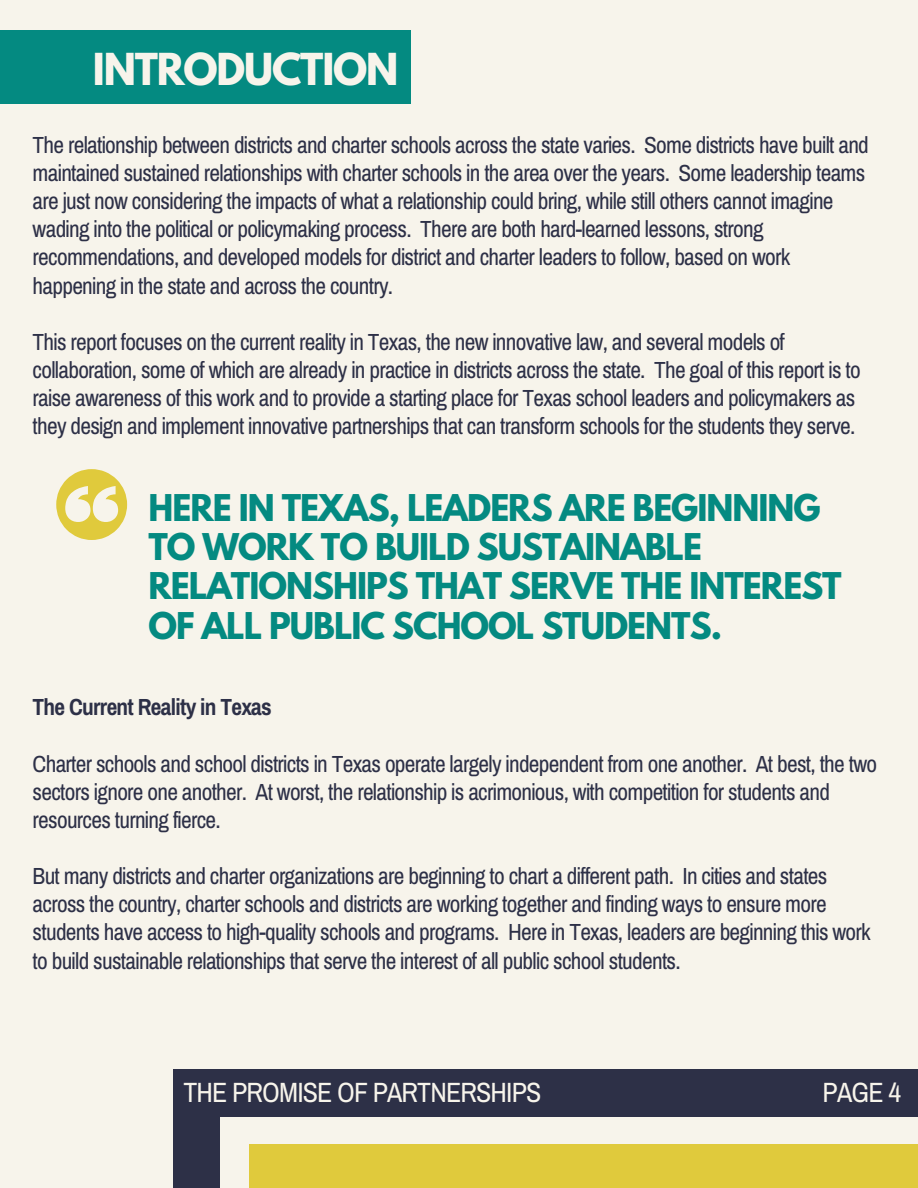
<style>
.page{position:relative;width:918px;height:1188px;background:#f7f4eb}
.page>*{position:absolute;margin:0;border:0;box-sizing:border-box;transform-origin:0 0}
.t1{font:700 39px "League Spartan";letter-spacing:-.03em;color:#f7f4eb}
.t2{font:700 32.7px/39.3px "League Spartan";letter-spacing:-.03em;color:#048a81}
.t3{font:27.9px "Archivo Narrow";letter-spacing:-.03em;color:#f7f4eb}
.t4{font:23.4px/28.2px "Archivo Narrow";letter-spacing:-.03em;color:#2d3047}
.t5{font:700 23.4px "Archivo Narrow";letter-spacing:-.03em;color:#2d3047}
</style>
<div class="page">
<div style="left:173px;top:1069px;width:745px;height:119px;background:#2d3047"></div>
<div style="left:221px;top:1117px;width:697px;height:71px;background:#f7f4eb"></div>
<div style="left:249px;top:1144px;width:669px;height:44px;background:#e0ca3c"></div>
<div style="left:0;top:30px;width:411px;height:73px;background:#048a81"></div>
<svg style="left:56px;top:469px;width:71px;height:71px"></svg>
<h1 class="t1" style="left:93px;top:50px;width:307px">INTRODUCTION</h1>
<p class="t4" style="left:33px;top:130px;width:838px">The relationship between districts and charter schools across the state varies. Some districts have built and maintained sustained relationships with charter schools in the area over the years. Some leadership teams are just now considering the impacts of what a relationship could bring, while still others cannot imagine wading into the political or policymaking process. There are both hard-learned lessons, strong recommendations, and developed models for district and charter leaders to follow, based on work happening in the state and across the country.</p>
<p class="t4" style="left:33px;top:327px;width:830px">This report focuses on the current reality in Texas, the new innovative law, and several models of collaboration, some of which are already in practice in districts across the state. The goal of this report is to raise awareness of this work and to provide a starting place for Texas school leaders and policymakers as they design and implement innovative partnerships that can transform schools for the students they serve.</p>
<h2 class="t2" style="left:148px;top:492px;width:695px">HERE IN TEXAS, LEADERS ARE BEGINNING TO WORK TO BUILD SUSTAINABLE RELATIONSHIPS THAT SERVE THE INTEREST OF ALL PUBLIC SCHOOL STUDENTS.</h2>
<p class="t5" style="left:33px;top:694px;width:241px">The Current Reality in Texas</p>
<p class="t4" style="left:33px;top:749px;width:846px">Charter schools and school districts in Texas operate largely independent from one another. At best, the two sectors ignore one another. At worst, the relationship is acrimonious, with competition for students and resources turning fierce.</p>
<p class="t4" style="left:33px;top:862px;width:840px">But many districts and charter organizations are beginning to chart a different path. In cities and states across the country, charter schools and districts are working together and finding ways to ensure more students have access to high-quality schools and programs. Here in Texas, leaders are beginning this work to build sustainable relationships that serve the interest of all public school students.</p>
<p class="t3" style="left:183px;top:1076px;width:360px">THE PROMISE OF PARTNERSHIPS</p>
<p class="t3" style="left:823px;top:1076px;width:80px">PAGE 4</p>
</div>
